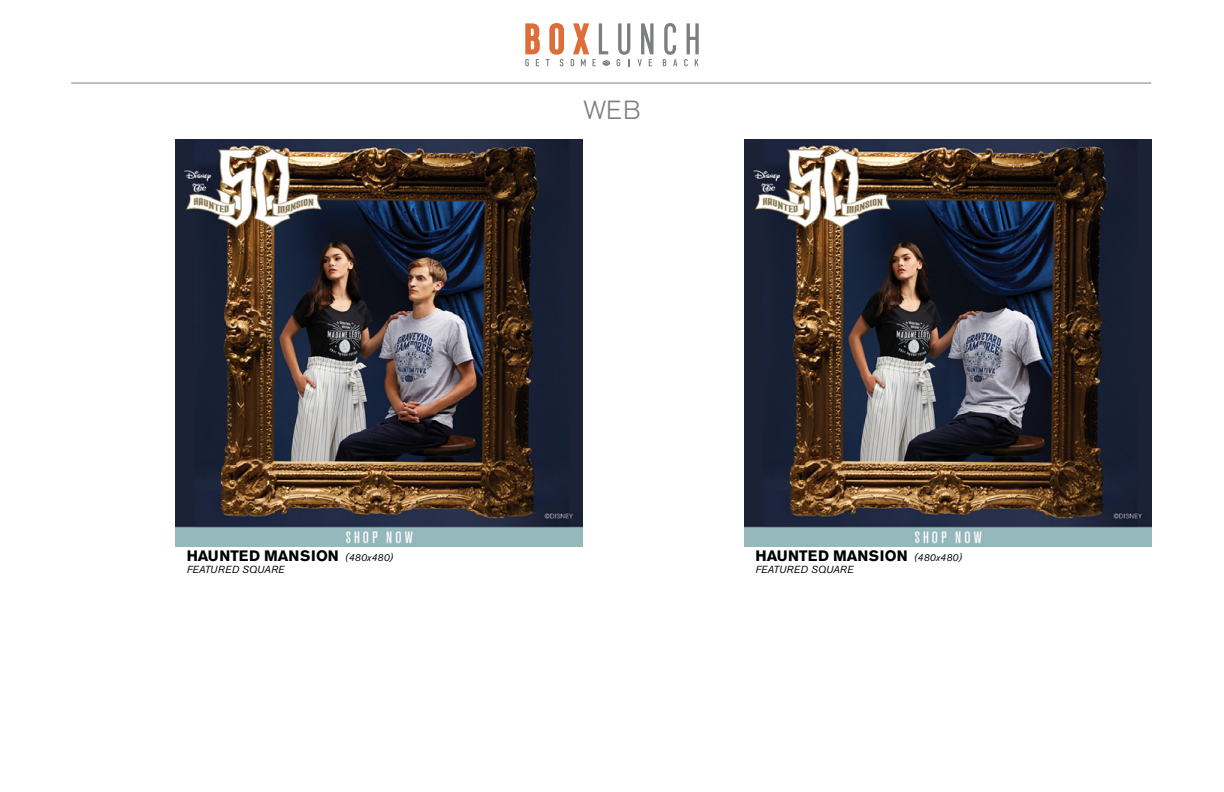
<style>
.page{position:relative;width:1224px;height:792px;background:#fff}
.page>*{position:absolute;margin:0;border:0;box-sizing:border-box;transform-origin:0 0}
.t1{font:300 26px "Akzidenz Grotesk BE";color:#7d7e7e}
.t2{font:700 15px "Akzidenz Grotesk BE";color:#000}
.t3{font:italic 10.2px "Akzidenz Grotesk BE";color:#000}
.s1{font-weight:400;font-style:italic;font-size:10.2px}
</style>
<div class="page">
<svg style="left:525px;top:23px;width:15px;height:43px"></svg>
<svg style="left:546px;top:23px;width:18px;height:43px"></svg>
<svg style="left:617px;top:23px;width:13px;height:43px"></svg>
<svg style="left:638px;top:23px;width:16px;height:43px"></svg>
<svg style="left:663px;top:23px;width:14px;height:43px"></svg>
<svg style="left:684px;top:23px;width:15px;height:43px"></svg>
<svg style="left:571px;top:23px;width:39px;height:43px"></svg>
<hr style="left:71px;top:83px;width:1080px;height:1px;background:#7d7e7e">
<img style="left:744px;top:140px;width:407px;height:406px">
<img style="left:176px;top:140px;width:406px;height:406px">
<p class="t2" style="left:187px;top:547px;width:208px">HAUNTED MANSION <span class="s1">(480x480)</span></p>
<p class="t3" style="left:187px;top:564px;width:99px">FEATURED SQUARE</p>
<h1 class="t1" style="left:584px;top:96px;width:58px">WEB</h1>
<p class="t2" style="left:755px;top:547px;width:208px">HAUNTED MANSION <span class="s1">(480x480)</span></p>
<p class="t3" style="left:756px;top:564px;width:99px">FEATURED SQUARE</p>
</div>
